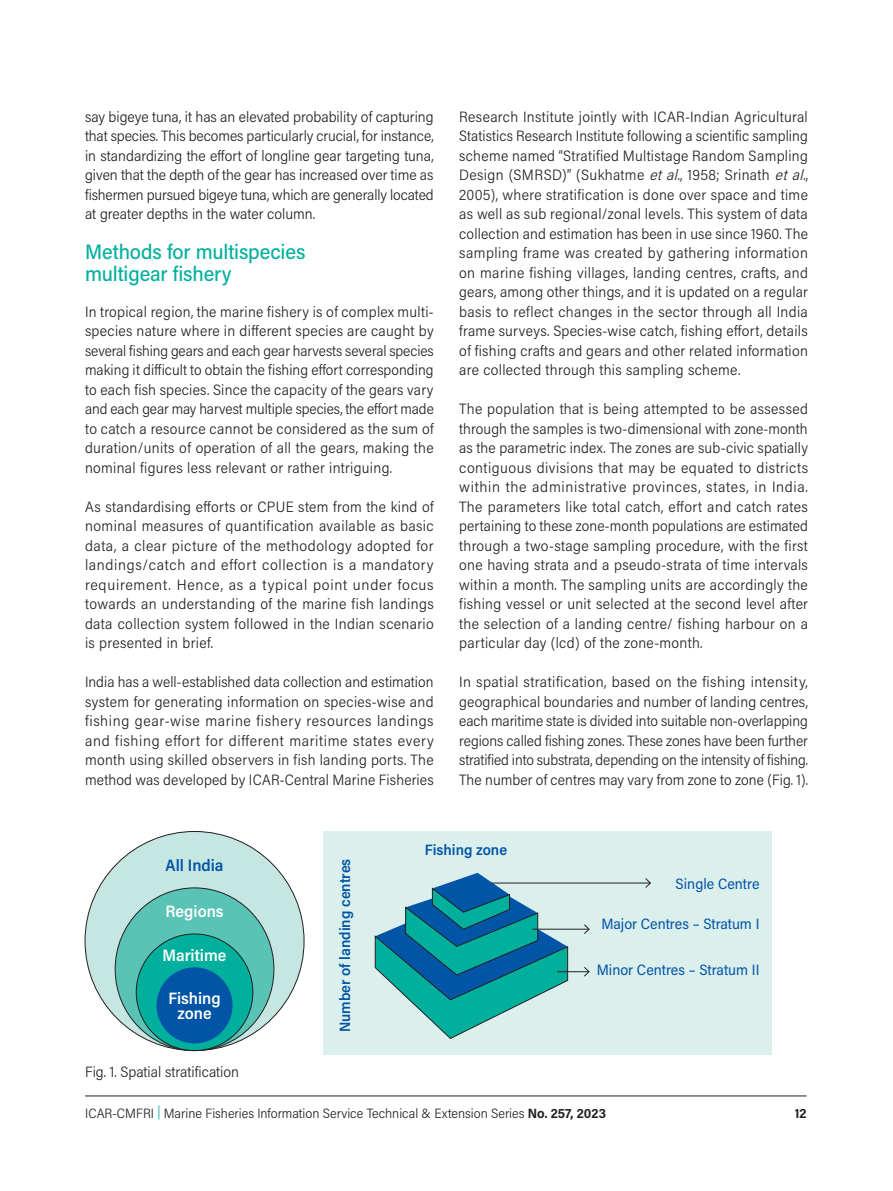
<style>
.page{position:relative;width:893px;height:1191px;background:#fff}
.page>*{position:absolute;margin:0;border:0;box-sizing:border-box;transform-origin:0 0}
.t1{font:500 21px/22.5px "Acumin Pro Semi Cond";letter-spacing:-.005em;color:#00b09d}
.t2{font:600 16.5px/15px "Acumin Pro Semi Cond";color:#fff;text-align:center}
.t3{font:600 16.5px "Acumin Pro Semi Cond";color:#0154a6}
.t4{font:300 15px/19.5px "Acumin Pro Semi Cond";letter-spacing:.02em;color:#231f20;text-align:justify}
.t5{font:15px "Acumin Pro Semi Cond";color:#0154a6}
.t6{font:600 15px "Acumin Pro Semi Cond";color:#0154a6}
.t7{font:300 15px "Acumin Pro Semi Cond";color:#231f20}
.t8{font:300 13.5px "Acumin Pro Semi Cond";color:#231f20}
.t9{font:700 13.5px "Acumin Pro Semi Cond";color:#231f20}
.s1{font-style:italic}
.s2{color:#00b09d}
.s3{font-weight:700}
</style>
<div class="page">
<hr style="left:85px;top:1095px;width:721px;height:1px;background:#231f20">
<div style="left:85px;top:831px;width:219px;height:219px;background:#c6e6e1;border-radius:50%"></div>
<div style="left:115px;top:888px;width:159px;height:162px;background:#59c3b5;border-radius:50%"></div>
<div style="left:136px;top:934px;width:117px;height:116px;background:#00b09d;border-radius:50%"></div>
<div style="left:157px;top:967px;width:76px;height:76px;background:#0154a6;border-radius:50%"></div>
<div style="left:323px;top:830px;width:449px;height:224px;background:#dbefec"></div>
<svg style="left:375px;top:873px;width:193px;height:166px"></svg>
<hr style="left:492px;top:882px;width:158px;height:1px;background:#231f20">
<svg style="left:645px;top:878px;width:6px;height:10px"></svg>
<hr style="left:532px;top:929px;width:57px;height:1px;background:#231f20">
<svg style="left:584px;top:924px;width:6px;height:10px"></svg>
<hr style="left:557px;top:971px;width:32px;height:1px;background:#231f20">
<svg style="left:584px;top:967px;width:6px;height:9px"></svg>
<p class="t4" style="left:85px;top:106px;width:350px">say bigeye tuna, it has an elevated probability of capturing that species. This becomes particularly crucial, for instance, in standardizing the effort of longline gear targeting tuna, given that the depth of the gear has increased over time as fishermen pursued bigeye tuna, which are generally located at greater depths in the water column.</p>
<h1 class="t1" style="left:85px;top:239px;width:222px">Methods for multispecies multigear fishery</h1>
<p class="t4" style="left:85px;top:301px;width:350px">In tropical region, the marine fishery is of complex multi&shy;species nature where in different species are caught by several fishing gears and each gear harvests several species making it difficult to obtain the fishing effort corresponding to each fish species. Since the capacity of the gears vary and each gear may harvest multiple species, the effort made to catch a resource cannot be considered as the sum of duration/units of operation of all the gears, making the nominal figures less relevant or rather intriguing.</p>
<p class="t4" style="left:85px;top:496px;width:350px">As standardising efforts or CPUE stem from the kind of nominal measures of quantification available as basic data, a clear picture of the methodology adopted for landings/catch and effort collection is a mandatory requirement. Hence, as a typical point under focus towards an understanding of the marine fish landings data collection system followed in the Indian scenario is presented in brief.</p>
<p class="t4" style="left:85px;top:671px;width:350px">India has a well-established data collection and estimation system for generating information on species-wise and fishing gear-wise marine fishery resources landings and fishing effort for different maritime states every month using skilled observers in fish landing ports. The method was developed by ICAR-Central Marine Fisheries</p>
<p class="t4" style="left:459px;top:106px;width:352px;text-align:left">Research Institute jointly with ICAR-Indian Agricultural Statistics Research Institute following a scientific sampling scheme named “Stratified Multistage Random Sampling Design (SMRSD)” (Sukhatme <span class="s1">etal.</span>, 1958; Srinath <span class="s1">etal.</span>, 2005), where stratification is done over space and time as well as sub regional/zonal levels. This system of data collection and estimation has been in use since 1960. The sampling frame was created by gathering information on marine fishing villages, landing centres, crafts, and gears, among other things, and it is updated on a regular basis to reflect changes in the sector through all India frame surveys. Species-wise catch, fishing effort, details of fishing crafts and gears and other related information are collected through this sampling scheme.</p>
<p class="t4" style="left:459px;top:398px;width:350px">The population that is being attempted to be assessed through the samples is two-dimensional with zone-month as the parametric index. The zones are sub-civic spatially contiguous divisions that may be equated to districts within the administrative provinces, states, in India.<br>The parameters like total catch, effort and catch rates pertaining to these zone-month populations are estimated through a two-stage sampling procedure, with the first one having strata and a pseudo-strata of time intervals within a month. The sampling units are accordingly the fishing vessel or unit selected at the second level after the selection of a landing centre/ fishing harbour on a particular day (lcd) of the zone-month.</p>
<p class="t4" style="left:459px;top:671px;width:350px">In spatial stratification, based on the fishing intensity, geographical boundaries and number of landing centres, each maritime state is divided into suitable non-overlapping regions called fishing zones. These zones have been further stratified into substrata, depending on the intensity of fishing.<br>The number of centres may vary from zone to zone (Fig. 1).</p>
<p class="t3" style="left:165px;top:853px;width:60px">All India</p>
<p class="t2" style="left:166px;top:903px;width:60px">Regions</p>
<p class="t2" style="left:163px;top:946px;width:65px">Maritime</p>
<p class="t2" style="left:168px;top:990px;width:54px">Fishing zone</p>
<p class="t7" style="left:85px;top:1061px;width:156px">Fig. 1. Spatial stratification</p>
<p class="t6" style="left:335px;top:1032px;width:175px;rotate:-90deg">Number of landing centres</p>
<p class="t6" style="left:425px;top:839px;width:84px">Fishing zone</p>
<p class="t5" style="left:676px;top:873px;width:85px">Single Centre</p>
<p class="t5" style="left:601px;top:913px;width:160px">Major Centres – Stratum I</p>
<p class="t5" style="left:597px;top:959px;width:164px">Minor Centres – Stratum II</p>
<p class="t8" style="left:85px;top:1103px;width:522px">ICAR-CMFRI <span class="s2">|</span> Marine Fisheries Information Service Technical &amp; Extension Series <span class="s3">No. 257, 2023</span></p>
<p class="t9" style="left:795px;top:1103px;width:13px">12</p>
</div>
